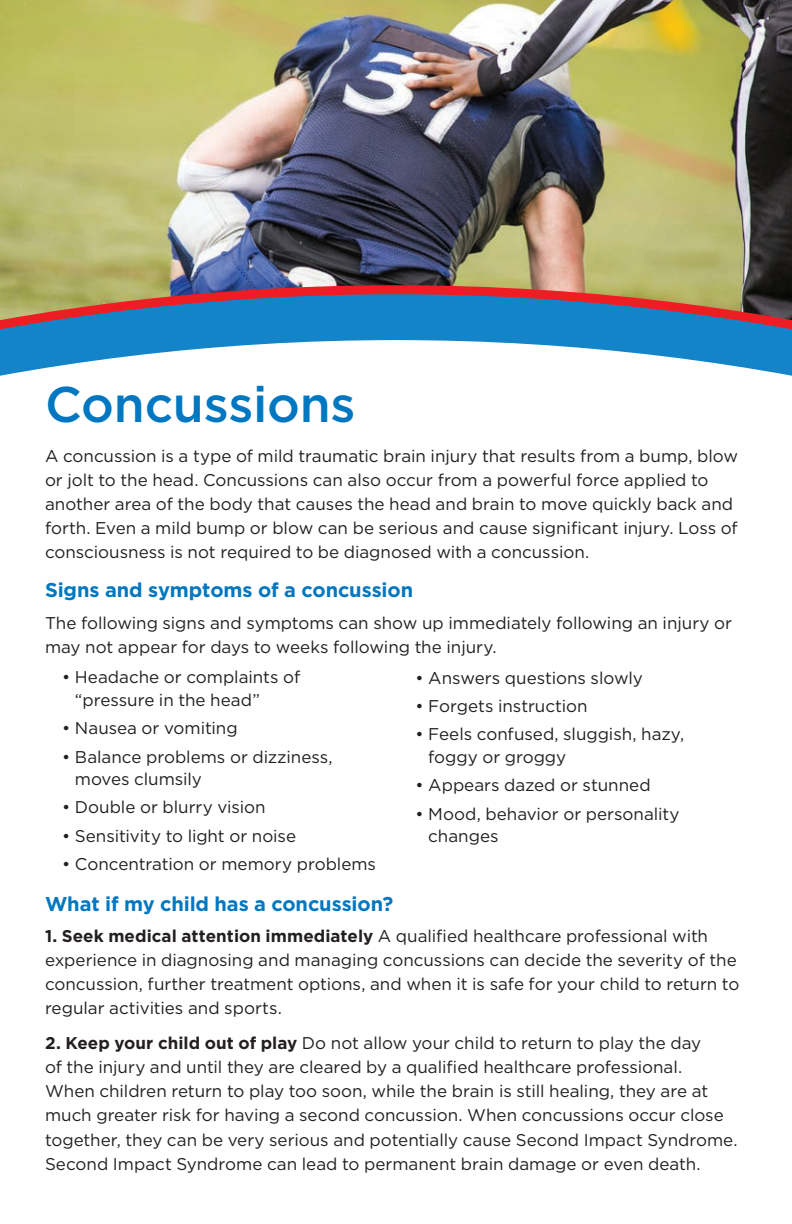
<style>
.page{position:relative;width:792px;height:1224px;background:#fff}
.page>*{position:absolute;margin:0;border:0;box-sizing:border-box;transform-origin:0 0}
.t1{font:500 50px "Gotham";letter-spacing:-.005em;color:#0077c0}
.t2{font:700 20px "Gotham";letter-spacing:-.005em;color:#0077c0}
.t3{font:17px/24px "Gotham";color:#231f20}
.s1{font-weight:700}
</style>
<div class="page">
<img style="left:0;top:0;width:792px;height:281px">
<svg style="left:0;top:281px;width:792px;height:92px"></svg>
<h1 class="t1" style="left:45px;top:371px;width:312px">Concussions</h1>
<p class="t3" style="left:45px;top:443px;width:695px">A concussion is a type of mild traumatic brain injury that results from a bump, blow or jolt to the head. Concussions can also occur from a powerful force applied to another area of the body that causes the head and brain to move quickly back and forth. Even a mild bump or blow can be serious and cause significant injury. Loss of consciousness is not required to be diagnosed with a concussion.</p>
<p class="t2" style="left:45px;top:577px;width:370px">Signs and symptoms of a concussion</p>
<p class="t3" style="left:45px;top:610px;width:689px">The following signs and symptoms can show up immediately following an injury or may not appear for days to weeks following the injury.</p>
<p class="t3" style="left:75px;top:666px;width:227px;line-height:22.6px;text-indent:-13px">• Headache or complaints of “pressure in the head”</p>
<p class="t3" style="left:62px;top:716px;width:177px">• Nausea or vomiting</p>
<p class="t3" style="left:75px;top:745px;width:259px;line-height:22.6px;text-indent:-13px">• Balance problems or dizziness, moves clumsily</p>
<p class="t3" style="left:62px;top:795px;width:205px">• Double or blurry vision</p>
<p class="t3" style="left:62px;top:823px;width:235px">• Sensitivity to light or noise</p>
<p class="t3" style="left:62px;top:852px;width:315px">• Concentration or memory problems</p>
<p class="t3" style="left:416px;top:665px;width:229px">• Answers questions slowly</p>
<p class="t3" style="left:416px;top:693px;width:174px">• Forgets instruction</p>
<p class="t3" style="left:428px;top:723px;width:258px;line-height:22.6px;text-indent:-13px">• Feels confused, sluggish, hazy, foggy or groggy</p>
<p class="t3" style="left:416px;top:773px;width:237px">• Appears dazed or stunned</p>
<p class="t3" style="left:428px;top:802px;width:253px;line-height:22.6px;text-indent:-13px">• Mood, behavior or personality changes</p>
<p class="t2" style="left:45px;top:890px;width:350px">What if my child has a concussion?</p>
<p class="t3" style="left:45px;top:924px;width:696px"><span class="s1">1. Seek medical attention immediately</span> A qualified healthcare professional with experience in diagnosing and managing concussions can decide the severity of the concussion, further treatment options, and when it is safe for your child to return to regular activities and sports.</p>
<p class="t3" style="left:45px;top:1031px;width:694px"><span class="s1">2. Keep your child out of play</span> Do not allow your child to return to play the day<br>of the injury and until they are cleared by a qualified healthcare professional.<br>When children return to play too soon, while the brain is still healing, they are at much greater risk for having a second concussion. When concussions occur close together, they can be very serious and potentially cause Second Impact Syndrome.<br>Second Impact Syndrome can lead to permanent brain damage or even death.</p>
</div>
